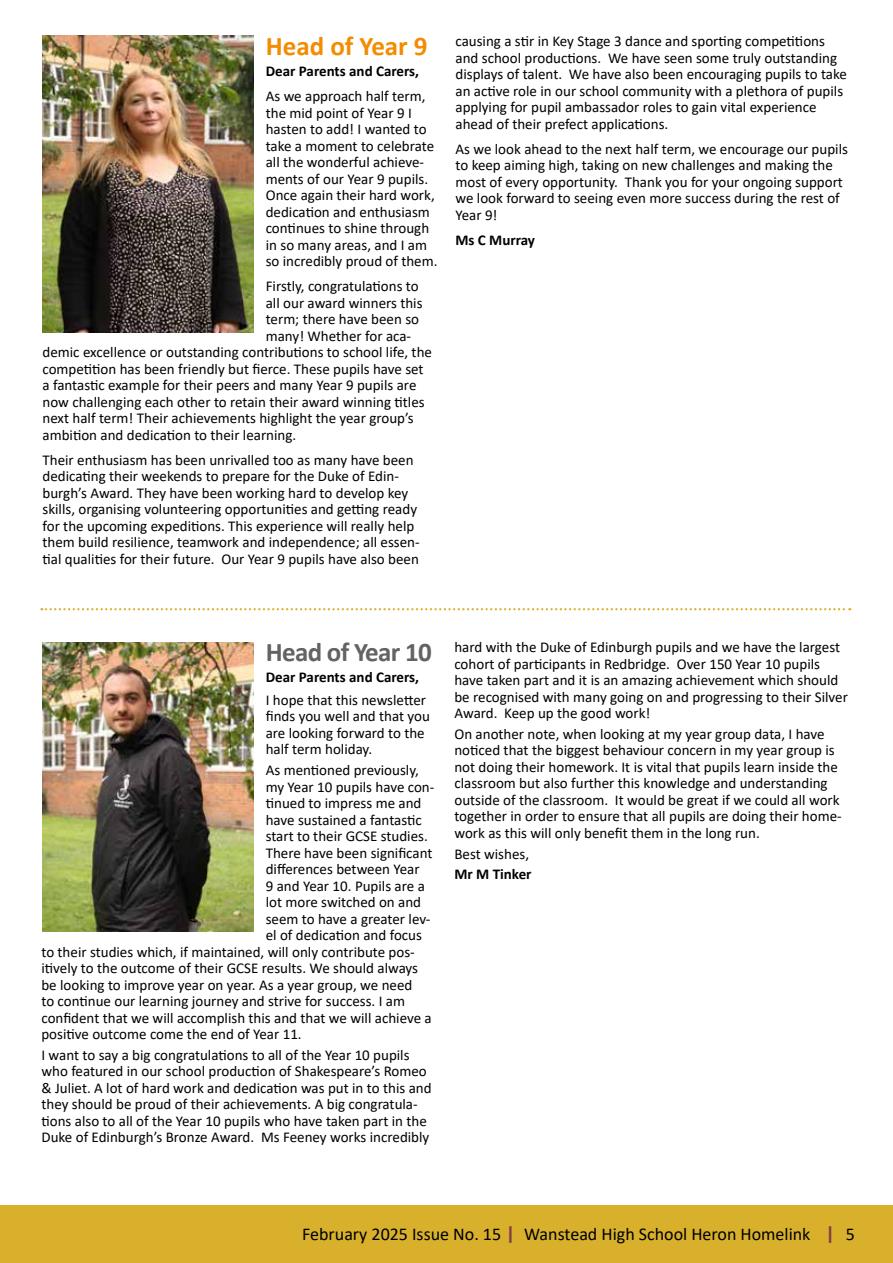
<style>
.page{position:relative;width:893px;height:1263px;background:#fff}
.page>*{position:absolute;margin:0;border:0;box-sizing:border-box;transform-origin:0 0}
.t1{font:700 27px "Calibri";letter-spacing:-.025em;color:#636362}
.t2{font:700 27px "Calibri";color:#f28c00}
.t3{font:18px "Calibri";color:#000}
.t4{font:15px/16.5px "Calibri";color:#000}
.t5{font:700 15px "Calibri";color:#000}
.s1{font-size:27px;color:#833c48}
</style>
<div class="page">
<div style="left:0;top:1205px;width:893px;height:58px;background:#d8b02c"></div>
<img style="left:42px;top:35px;width:211px;height:298px">
<img style="left:43px;top:642px;width:210px;height:289px">
<svg style="left:41px;top:608px;width:809px;height:2px"></svg>
<h1 class="t2" style="left:266px;top:27px;width:163px">Head of Year 9</h1>
<p class="t5" style="left:266px;top:60px;width:155px">Dear Parents and Carers,</p>
<p class="t4" style="left:266px;top:87px;width:173px">As we approach half term, the mid point of Year 9 I hasten to add! I wanted to take a moment to celebrate all the wonderful achieve&shy;ments of our Year 9 pupils.<br>Once again their hard work, dedication and enthusiasm continues to shine through in so many areas, and I am so incredibly proud of them.</p>
<p class="t4" style="left:266px;top:277px;width:154px">Firstly, congratulations to</p>
<p class="t4" style="left:266px;top:294px;width:158px">all our award winners this</p>
<p class="t4" style="left:266px;top:310px;width:155px">term; there have been so</p>
<p class="t4" style="left:266px;top:327px;width:147px">many! Whether for aca-</p>
<p class="t4" style="left:43px;top:343px;width:391px">demic excellence or outstanding contributions to school life, the</p>
<p class="t4" style="left:43px;top:360px;width:383px">competition has been friendly but fierce. These pupils have set</p>
<p class="t4" style="left:43px;top:376px;width:375px">a fantastic example for their peers and many Year 9 pupils are</p>
<p class="t4" style="left:43px;top:393px;width:384px">now challenging each other to retain their award winning titles</p>
<p class="t4" style="left:43px;top:409px;width:373px">next half term! Their achievements highlight the year group’s</p>
<p class="t4" style="left:43px;top:426px;width:255px">ambition and dedication to their learning.</p>
<p class="t4" style="left:43px;top:451px;width:379px">Their enthusiasm has been unrivalled too as many have been dedicating their weekends to prepare for the Duke of Edin&shy;burgh’s Award. They have been working hard to develop key skills, organising volunteering opportunities and getting ready for the upcoming expeditions. This experience will really help them build resilience, teamwork and independence; all essen&shy;tial qualities for their future. Our Year 9 pupils have also been</p>
<p class="t4" style="left:455px;top:33px;width:393px">causing a stir in Key Stage 3 dance and sporting competitions and school productions. We have seen some truly outstanding displays of talent. We have also been encouraging pupils to take an active role in our school community with a plethora of pupils applying for pupil ambassador roles to gain vital experience ahead of their prefect applications.</p>
<p class="t4" style="left:455px;top:140px;width:394px">As we look ahead to the next half term, we encourage our pupils to keep aiming high, taking on new challenges and making the most of every opportunity. Thank you for your ongoing support we look forward to seeing even more success during the rest of Year 9!</p>
<p class="t5" style="left:455px;top:229px;width:81px">Ms C Murray</p>
<h1 class="t1" style="left:266px;top:633px;width:168px">Head of Year 10</h1>
<p class="t5" style="left:266px;top:666px;width:155px">Dear Parents and Carers,</p>
<p class="t4" style="left:266px;top:691px;width:166px">I hope that this newsletter finds you well and that you are looking forward to the half term holiday.</p>
<p class="t4" style="left:266px;top:761px;width:155px">As mentioned previously,</p>
<p class="t4" style="left:266px;top:778px;width:170px">my Year 10 pupils have con-</p>
<p class="t4" style="left:266px;top:794px;width:157px">tinued to impress me and</p>
<p class="t4" style="left:266px;top:811px;width:158px">have sustained a fantastic</p>
<p class="t4" style="left:266px;top:827px;width:164px">start to their GCSE studies.</p>
<p class="t4" style="left:266px;top:844px;width:168px">There have been significant</p>
<p class="t4" style="left:266px;top:860px;width:155px">differences between Year</p>
<p class="t4" style="left:266px;top:877px;width:161px">9 and Year 10. Pupils are a</p>
<p class="t4" style="left:266px;top:893px;width:157px">lot more switched on and</p>
<p class="t4" style="left:266px;top:910px;width:166px">seem to have a greater lev-</p>
<p class="t4" style="left:266px;top:926px;width:158px">el of dedication and focus</p>
<p class="t4" style="left:41px;top:943px;width:375px">to their studies which, if maintained, will only contribute pos-</p>
<p class="t4" style="left:41px;top:959px;width:378px">itively to the outcome of their GCSE results. We should always</p>
<p class="t4" style="left:41px;top:976px;width:372px">be looking to improve year on year. As a year group, we need</p>
<p class="t4" style="left:41px;top:992px;width:365px">to continue our learning journey and strive for success. I am</p>
<p class="t4" style="left:41px;top:1009px;width:392px">confident that we will accomplish this and that we will achieve a</p>
<p class="t4" style="left:41px;top:1025px;width:262px">positive outcome come the end of Year 11.</p>
<p class="t4" style="left:41px;top:1046px;width:392px">I want to say a big congratulations to all of the Year 10 pupils who featured in our school production of Shakespeare’s Romeo &amp; Juliet. A lot of hard work and dedication was put in to this and they should be proud of their achievements. A big congratula&shy;tions also to all of the Year 10 pupils who have taken part in the Duke of Edinburgh’s Bronze Award. Ms Feeney works incredibly</p>
<p class="t4" style="left:454px;top:638px;width:395px">hard with the Duke of Edinburgh pupils and we have the largest cohort of participants in Redbridge. Over 150 Year 10 pupils have taken part and it is an amazing achievement which should be recognised with many going on and progressing to their Silver Award. Keep up the good work!</p>
<p class="t4" style="left:454px;top:725px;width:389px">On another note, when looking at my year group data, I have noticed that the biggest behaviour concern in my year group is not doing their homework. It is vital that pupils learn inside the classroom but also further this knowledge and understanding outside of the classroom. It would be great if we could all work together in order to ensure that all pupils are doing their home&shy;work as this will only benefit them in the long run.</p>
<p class="t4" style="left:454px;top:845px;width:76px">Best wishes,</p>
<p class="t5" style="left:454px;top:864px;width:79px">Mr M Tinker</p>
<p class="t3" style="left:302px;top:1221px;width:554px">February 2025 Issue No. 15 <span class="s1">I</span> Wanstead High School Heron Homelink <span class="s1">I</span> 5</p>
</div>
